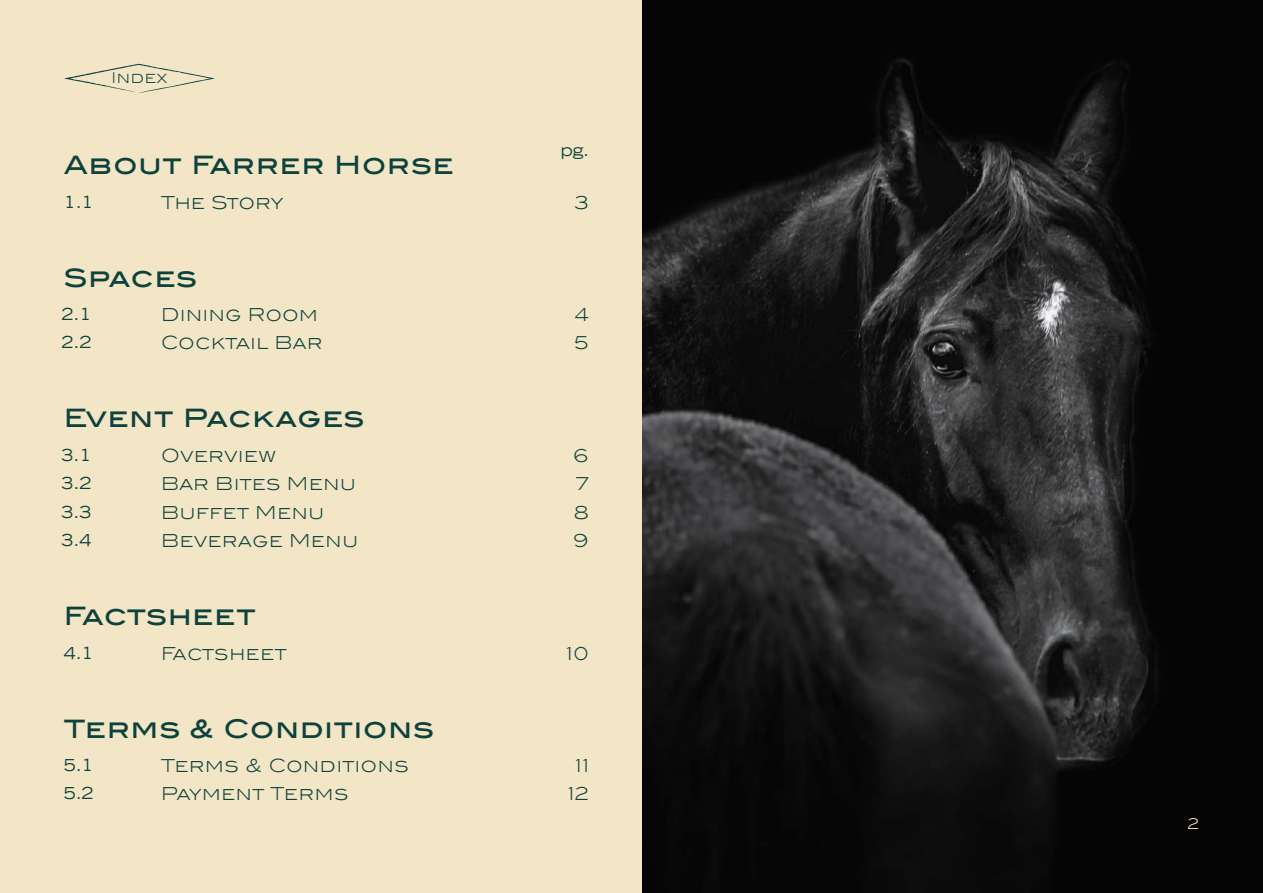
<style>
.page{position:relative;width:1263px;height:893px;background:#f2e6c7}
.page>*{position:absolute;margin:0;border:0;box-sizing:border-box;transform-origin:0 0}
.t1{font:500 25.5px "Blair ITC";letter-spacing:.04em;color:#0f423d}
.t2{font:300 18px/28.5px "Blair ITC";letter-spacing:.04em;color:#0f423d}
.t3{font:300 18px "Blair ITC";letter-spacing:-.005em;color:#0f423d}
.t4{font:expanded 16.5px/28.5px "Trade Gothic LT Std";color:#0f423d}
.t5{font:300 15px "Blair ITC";letter-spacing:.04em;color:#0f423d}
.t6{font:300 15px "Blair ITC";color:#f2e6c7}
</style>
<div class="page">
<img style="left:642px;top:0;width:621px;height:893px">
<svg style="left:64px;top:64px;width:151px;height:29px"></svg>
<p class="t5" style="left:112px;top:69px;width:57px">Index</p>
<h1 class="t1" style="left:64px;top:150px;width:391px">About Farrer Horse</h1>
<p class="t4" style="left:561px;top:135px;width:29px">pg.</p>
<p class="t3" style="left:161px;top:192px;width:124px">The Story</p>
<p class="t4" style="left:64px;top:187px;width:31px">1.1</p>
<p class="t2" style="left:574px;top:188px;width:16px">3</p>
<h1 class="t1" style="left:64px;top:262px;width:135px">Spaces</h1>
<p class="t4" style="left:62px;top:299px;width:31px">2.1<br>2.2</p>
<p class="t2" style="left:161px;top:300px;width:163px">Dining Room<br>Cocktail Bar</p>
<h1 class="t1" style="left:64px;top:403px;width:302px">Event Packages</h1>
<p class="t4" style="left:62px;top:440px;width:31px;text-align:justify">3.1<br>3.2<br>3.3<br>3.4</p>
<p class="t2" style="left:161px;top:441px;width:198px">Overview<br>Bar Bites Menu<br>Buffet Menu<br>Beverage Menu</p>
<p class="t2" style="left:575px;top:300px;width:16px">4<br>5</p>
<p class="t2" style="left:573px;top:441px;width:17px;text-align:justify">6<br>7<br>8<br>9</p>
<h1 class="t1" style="left:64px;top:601px;width:193px">Factsheet</h1>
<p class="t2" style="left:161px;top:639px;width:127px">Factsheet</p>
<p class="t4" style="left:64px;top:638px;width:31px">4.1</p>
<p class="t2" style="left:566px;top:639px;width:24px">10</p>
<h1 class="t1" style="left:64px;top:713px;width:371px">Terms &amp; Conditions</h1>
<p class="t2" style="left:161px;top:751px;width:249px">Terms &amp; Conditions<br>Payment Terms</p>
<p class="t4" style="left:64px;top:750px;width:31px">5.1<br>5.2</p>
<p class="t2" style="left:568px;top:751px;width:22px;text-align:center">11<br>12</p>
<p class="t6" style="left:1187px;top:815px;width:13px">2</p>
</div>
